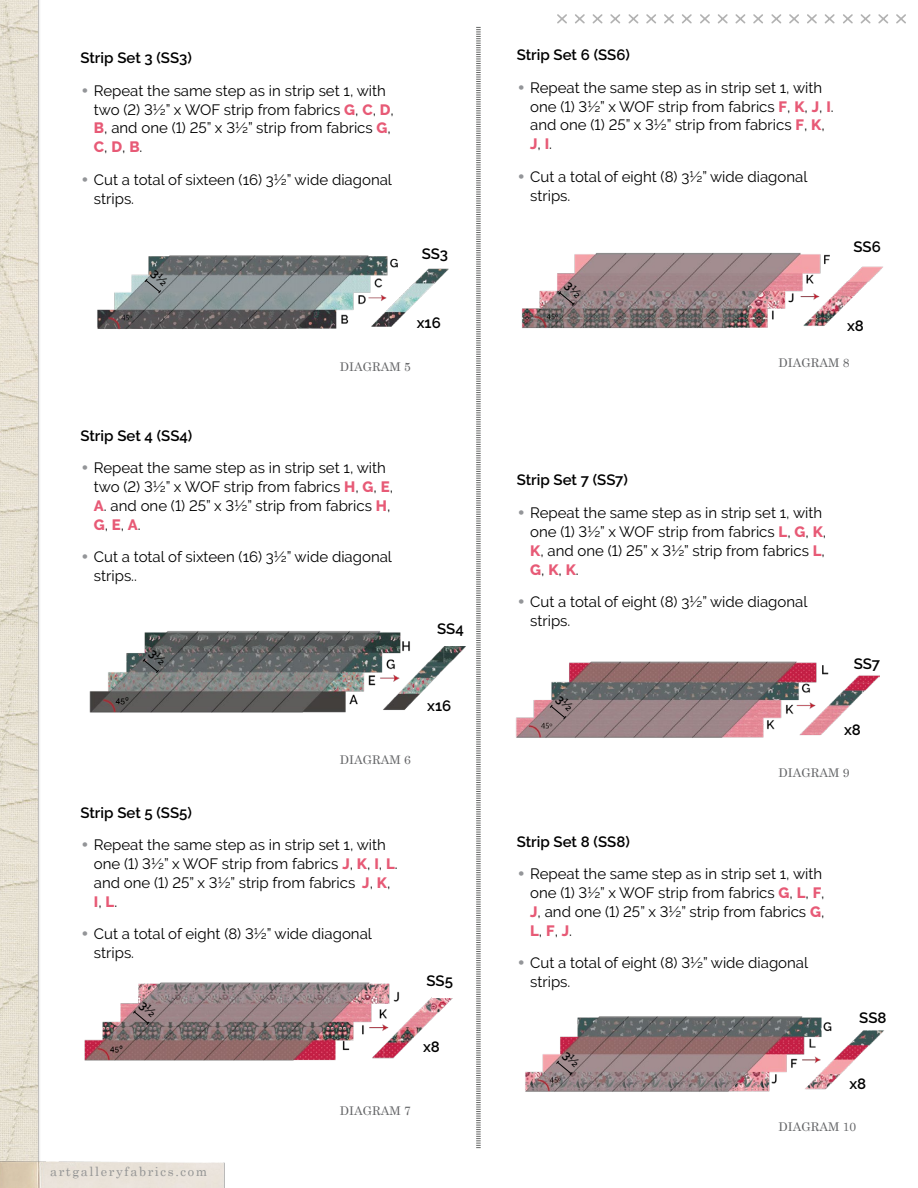
<style>
.page{position:relative;width:918px;height:1188px;background:#fff}
.page>*{position:absolute;margin:0;border:0;box-sizing:border-box;transform-origin:0 0}
.t1{font:15px/18.9px "Raleway";color:#000}
.t2{font:600 15px "Raleway";color:#000}
.t3{font:12.75px "Century Schoolbook";letter-spacing:.125em;color:#939494}
.t4{font:12px "Century Schoolbook";color:#636466}
.s1{font-family:"Century Gothic";color:#939598}
.s2{font-weight:800;color:#e75a76}
</style>
<div class="page">
<img style="left:0;top:0;width:40px;height:1154px">
<svg style="left:476px;top:27px;width:5px;height:1121px"></svg>
<img style="left:0;top:1154px;width:225px;height:34px">
<svg style="left:557px;top:14px;width:349px;height:10px"></svg>
<img style="left:89px;top:630px;width:377px;height:83px">
<img style="left:84px;top:982px;width:369px;height:79px">
<div style="left:432px;top:972px;width:31px;height:25px;background:#fff"></div>
<div style="left:434px;top:1028px;width:31px;height:25px;background:#fff"></div>
<img style="left:522px;top:252px;width:361px;height:77px">
<img style="left:516px;top:661px;width:363px;height:77px">
<img style="left:525px;top:1016px;width:359px;height:76px">
<img style="left:97px;top:255px;width:352px;height:75px">
<svg style="left:142px;top:649px;width:25px;height:25px"></svg>
<svg style="left:132px;top:1001px;width:25px;height:25px"></svg>
<svg style="left:558px;top:282px;width:25px;height:24px"></svg>
<svg style="left:549px;top:695px;width:25px;height:25px"></svg>
<svg style="left:555px;top:1051px;width:25px;height:25px"></svg>
<svg style="left:144px;top:269px;width:25px;height:25px"></svg>
<p class="t2" style="left:80px;top:49px;width:113px">Strip Set 3 (SS3)</p>
<p class="t1" style="left:94px;top:81px;width:302px;text-indent:-14px"><span class="s1">•</span> Repeat the same step as in strip set 1, with two (2) 3½” x WOF strip from fabrics <span class="s2">G</span>, <span class="s2">C</span>, <span class="s2">D</span>, <span class="s2">B</span>, and one (1) 25” x 3½” strip from fabrics <span class="s2">G</span>, <span class="s2">C</span>, <span class="s2">D</span>, <span class="s2">B</span>.</p>
<p class="t1" style="left:94px;top:170px;width:300px;text-indent:-14px"><span class="s1">•</span> Cut a total of sixteen (16) 3½” wide diagonal strips.</p>
<p class="t2" style="left:422px;top:245px;width:28px">SS3</p>
<p class="t2" style="left:417px;top:314px;width:25px">x16</p>
<p class="t4" style="left:340px;top:357px;width:72px">DIAGRAM 5</p>
<p class="t2" style="left:80px;top:427px;width:114px">Strip Set 4 (SS4)</p>
<p class="t1" style="left:94px;top:458px;width:301px;text-indent:-14px"><span class="s1">•</span> Repeat the same step as in strip set 1, with two (2) 3½” x WOF strip from fabrics <span class="s2">H</span>, <span class="s2">G</span>, <span class="s2">E</span>, <span class="s2">A</span>. and one (1) 25” x 3½” strip from fabrics <span class="s2">H</span>, <span class="s2">G</span>, <span class="s2">E</span>, <span class="s2">A</span>.</p>
<p class="t1" style="left:94px;top:547px;width:300px;text-indent:-14px"><span class="s1">•</span> Cut a total of sixteen (16) 3½” wide diagonal strips..</p>
<p class="t2" style="left:437px;top:620px;width:28px">SS4</p>
<p class="t2" style="left:427px;top:697px;width:25px">x16</p>
<p class="t4" style="left:340px;top:749px;width:72px">DIAGRAM 6</p>
<p class="t2" style="left:80px;top:804px;width:113px">Strip Set 5 (SS5)</p>
<p class="t1" style="left:94px;top:835px;width:305px;text-indent:-14px"><span class="s1">•</span> Repeat the same step as in strip set 1, with one (1) 3½” x WOF strip from fabrics <span class="s2">J</span>, <span class="s2">K</span>, <span class="s2">I</span>, <span class="s2">L</span>. and one (1) 25” x 3½” strip from fabrics <span class="s2">J</span>, <span class="s2">K</span>, <span class="s2">I</span>, <span class="s2">L</span>.</p>
<p class="t1" style="left:94px;top:925px;width:280px;text-indent:-14px"><span class="s1">•</span> Cut a total of eight (8) 3½” wide diagonal strips.</p>
<p class="t2" style="left:517px;top:46px;width:115px">Strip Set 6 (SS6)</p>
<p class="t1" style="left:530px;top:78px;width:305px;text-indent:-13px"><span class="s1">•</span> Repeat the same step as in strip set 1, with one (1) 3½” x WOF strip from fabrics <span class="s2">F</span>, <span class="s2">K</span>, <span class="s2">J</span>, <span class="s2">I</span>. and one (1) 25” x 3½” strip from fabrics <span class="s2">F</span>, <span class="s2">K</span>, <span class="s2">J</span>, <span class="s2">I</span>.</p>
<p class="t1" style="left:530px;top:167px;width:279px;text-indent:-13px"><span class="s1">•</span> Cut a total of eight (8) 3½” wide diagonal strips.</p>
<p class="t2" style="left:853px;top:238px;width:29px">SS6</p>
<p class="t2" style="left:847px;top:317px;width:18px">x8</p>
<p class="t4" style="left:778px;top:353px;width:72px">DIAGRAM 8</p>
<p class="t2" style="left:517px;top:472px;width:113px">Strip Set 7 (SS7)</p>
<p class="t1" style="left:530px;top:503px;width:298px;text-indent:-13px"><span class="s1">•</span> Repeat the same step as in strip set 1, with one (1) 3½” x WOF strip from fabrics <span class="s2">L</span>, <span class="s2">G</span>, <span class="s2">K</span>, <span class="s2">K</span>, and one (1) 25” x 3½” strip from fabrics <span class="s2">L</span>, <span class="s2">G</span>, <span class="s2">K</span>, <span class="s2">K</span>.</p>
<p class="t1" style="left:530px;top:592px;width:279px;text-indent:-13px"><span class="s1">•</span> Cut a total of eight (8) 3½” wide diagonal strips.</p>
<p class="t2" style="left:854px;top:656px;width:28px">SS7</p>
<p class="t2" style="left:844px;top:721px;width:18px">x8</p>
<p class="t4" style="left:778px;top:763px;width:72px">DIAGRAM 9</p>
<p class="t2" style="left:517px;top:833px;width:115px">Strip Set 8 (SS8)</p>
<p class="t1" style="left:530px;top:865px;width:296px;text-indent:-13px"><span class="s1">•</span> Repeat the same step as in strip set 1, with one (1) 3½” x WOF strip from fabrics <span class="s2">G</span>, <span class="s2">L</span>, <span class="s2">F</span>, <span class="s2">J</span>, and one (1) 25” x 3½” strip from fabrics <span class="s2">G</span>, <span class="s2">L</span>, <span class="s2">F</span>, <span class="s2">J</span>.</p>
<p class="t1" style="left:517px;top:954px;width:293px"><span class="s1">•</span> Cut a total of eight (8) 3½” wide diagonal</p>
<p class="t3" style="left:50px;top:1161px;width:159px">artgalleryfabrics.com</p>
<p class="t2" style="left:426px;top:972px;width:28px">SS5</p>
<p class="t1" style="left:530px;top:973px;width:42px">strips.</p>
<p class="t2" style="left:423px;top:1039px;width:18px">x8</p>
<p class="t4" style="left:340px;top:1100px;width:72px">DIAGRAM 7</p>
<p class="t2" style="left:859px;top:1009px;width:29px">SS8</p>
<p class="t2" style="left:849px;top:1075px;width:18px">x8</p>
<p class="t4" style="left:778px;top:1117px;width:79px">DIAGRAM 10</p>
</div>
